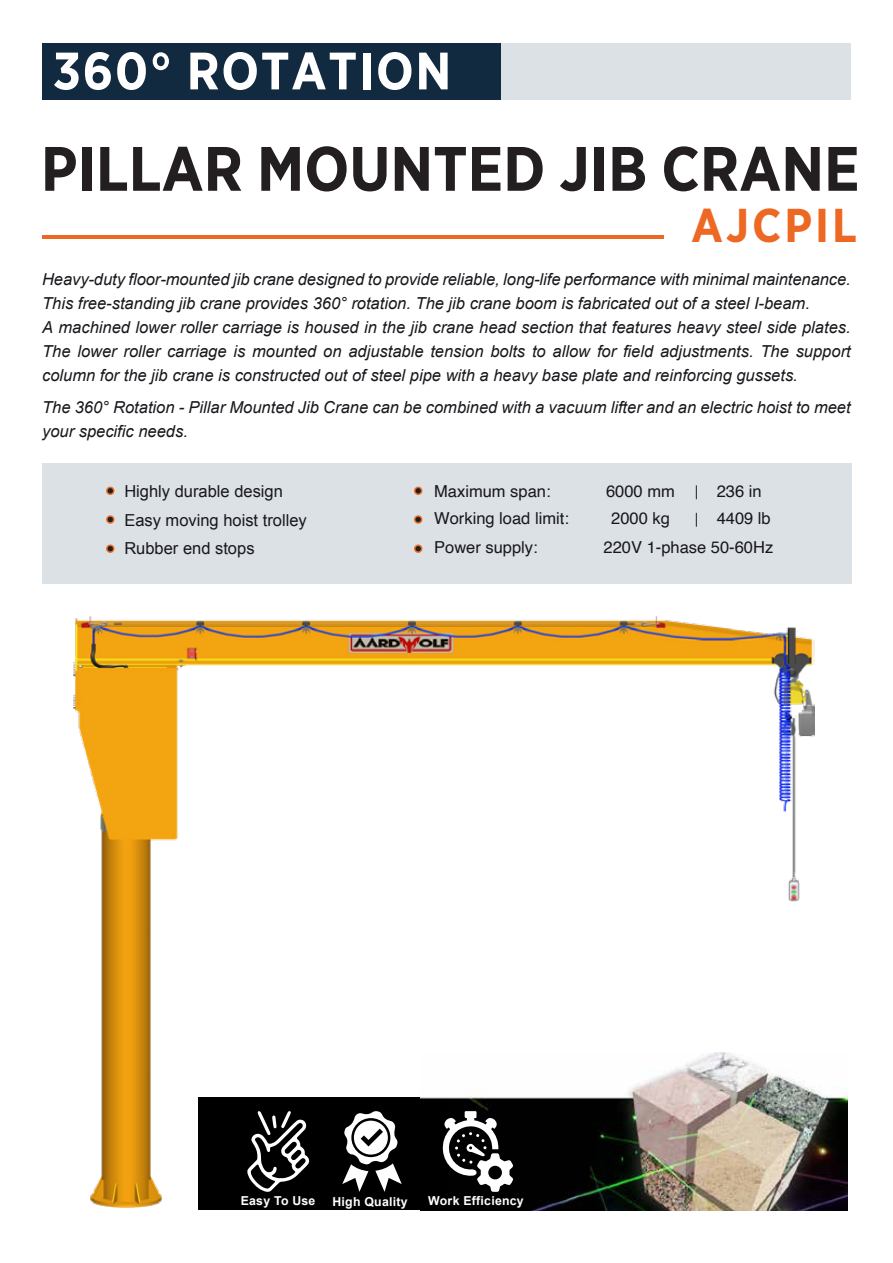
<style>
.page{position:relative;width:893px;height:1263px;background:#fff}
.page>*{position:absolute;margin:0;border:0;box-sizing:border-box;transform-origin:0 0}
.t1{font:700 62.55px "Gotham Narrow";color:#231f20}
.t2{font:700 52.5px "Gotham Narrow";letter-spacing:.03em;color:#fff}
.t3{font:700 47.4px "Gotham Narrow";letter-spacing:.065em;color:#ed6823}
.t4{font:italic 16.5px/24px "Arial";color:#18171c}
.t5{font:16.5px/27.8px "Helvetica";color:#18171c}
.t6{font:16.5px/28.5px "Arial";color:#18171c}
.t7{font:700 12.3px "Arial";letter-spacing:.02em;color:#fff}
</style>
<div class="page">
<img style="left:814px;top:1087px;width:34px;height:123px">
<img style="left:73px;top:616px;width:741px;height:595px">
<div style="left:239px;top:43px;width:612px;height:56px;background:#dce1e5"></div>
<div style="left:43px;top:43px;width:458px;height:56px;background:#112a40"></div>
<hr style="left:43px;top:235px;width:621px;height:4px;background:#ed6823">
<div style="left:43px;top:463px;width:809px;height:121px;background:#dce1e5"></div>
<div style="left:107px;top:487px;width:7px;height:7px;background:#231f20;border-radius:50%"></div>
<div style="left:106px;top:487px;width:8px;height:8px;border:2px solid #e86d24;border-radius:50%"></div>
<div style="left:107px;top:516px;width:7px;height:7px;background:#231f20;border-radius:50%"></div>
<div style="left:106px;top:515px;width:8px;height:9px;border:2px solid #e86d24;border-radius:50%"></div>
<div style="left:107px;top:545px;width:7px;height:7px;background:#231f20;border-radius:50%"></div>
<div style="left:106px;top:544px;width:8px;height:9px;border:2px solid #e86d24;border-radius:50%"></div>
<svg style="left:696px;top:485px;width:1px;height:14px"></svg>
<svg style="left:696px;top:513px;width:1px;height:14px"></svg>
<div style="left:415px;top:487px;width:7px;height:7px;background:#231f20;border-radius:50%"></div>
<div style="left:414px;top:487px;width:8px;height:8px;border:2px solid #e86d24;border-radius:50%"></div>
<div style="left:415px;top:516px;width:7px;height:7px;background:#231f20;border-radius:50%"></div>
<div style="left:414px;top:515px;width:8px;height:9px;border:2px solid #e86d24;border-radius:50%"></div>
<div style="left:415px;top:545px;width:7px;height:7px;background:#231f20;border-radius:50%"></div>
<div style="left:414px;top:544px;width:8px;height:9px;border:2px solid #e86d24;border-radius:50%"></div>
<svg style="left:247px;top:1111px;width:62px;height:81px"></svg>
<svg style="left:342px;top:1111px;width:60px;height:81px"></svg>
<svg style="left:442px;top:1111px;width:71px;height:81px"></svg>
<h2 class="t2" style="left:53px;top:37px;width:400px">360° ROTATION</h2>
<h1 class="t1" style="left:41px;top:129px;width:820px">PILLAR MOUNTED JIB CRANE</h1>
<h3 class="t3" style="left:691px;top:194px;width:167px">AJCPIL</h3>
<p class="t4" style="left:42px;top:268px;width:810px">Heavy-duty floor-mounted jib crane designed to provide reliable, long-life performance with minimal maintenance.<br>This free-standing jib crane provides 360° rotation. The jib crane boom is fabricated out of a steel I-beam.<br>A machined lower roller carriage is housed in the jib crane head section that features heavy steel side plates.<br>The lower roller carriage is mounted on adjustable tension bolts to allow for field adjustments. The support column for the jib crane is constructed out of steel pipe with a heavy base plate and reinforcing gussets.</p>
<p class="t4" style="left:42px;top:395px;width:810px">The 360° Rotation - Pillar Mounted Jib Crane can be combined with a vacuum lifter and an electric hoist to meet your specific needs.</p>
<p class="t6" style="left:124px;top:477px;width:184px">Highly durable design<br>Easy moving hoist trolley<br>Rubber end stops</p>
<p class="t5" style="left:434px;top:478px;width:136px">Maximum span:<br>Working load limit:<br>Power supply:</p>
<p class="t5" style="left:606px;top:478px;width:70px;line-height:27.2px;text-align:center">6000 mm<br>2000 kg</p>
<p class="t5" style="left:717px;top:478px;width:46px">236 in</p>
<p class="t5" style="left:717px;top:505px;width:56px">4409 lb</p>
<p class="t5" style="left:604px;top:534px;width:171px">220V 1-phase 50-60Hz</p>
<p class="t7" style="left:241px;top:1193px;width:76px">Easy To Use</p>
<p class="t7" style="left:332px;top:1193px;width:77px">High Quality</p>
<p class="t7" style="left:428px;top:1192px;width:97px">Work Efficiency</p>
</div>
